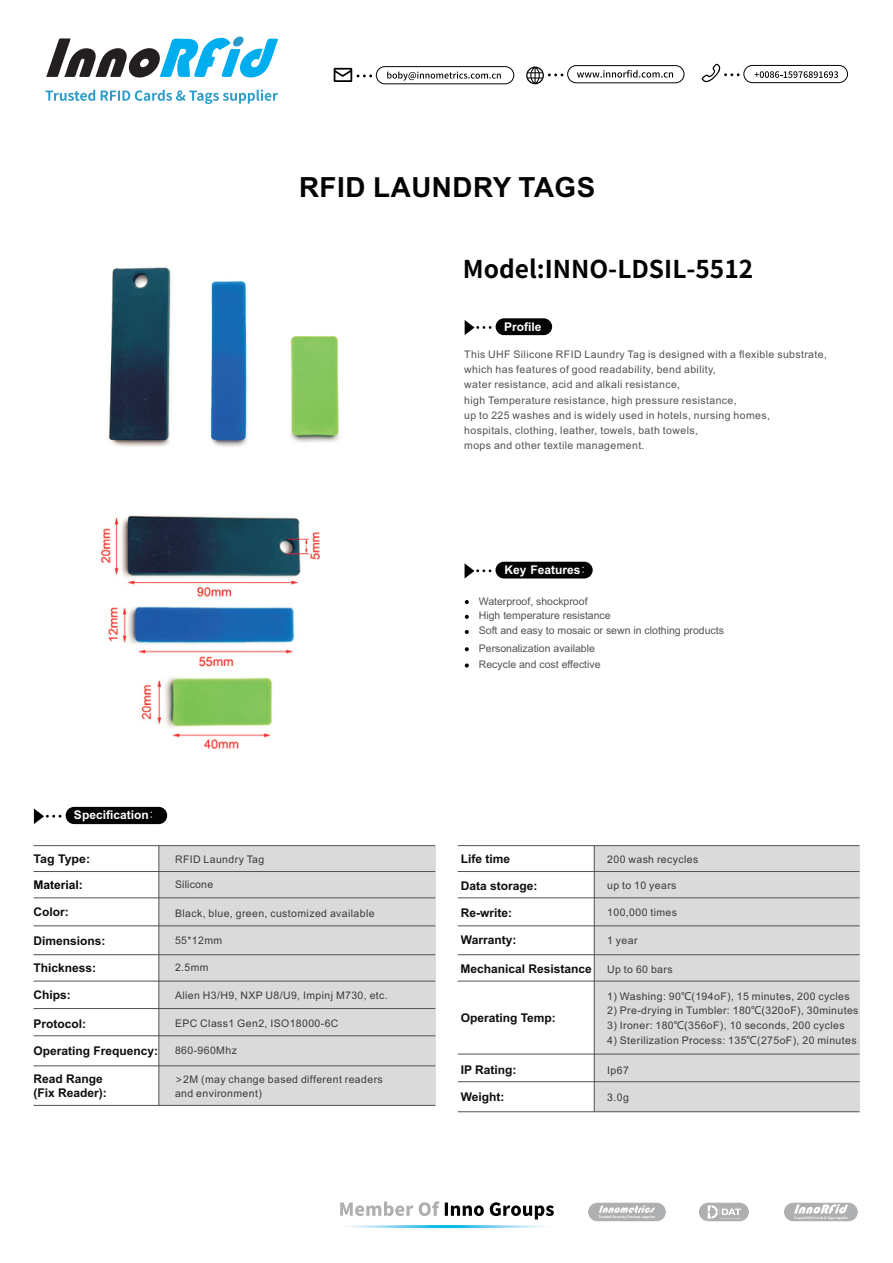
<style>
.page{position:relative;width:893px;height:1263px;background:#fff}
.page>*{position:absolute;margin:0;border:0;box-sizing:border-box;transform-origin:0 0}
.t1{font:700 27.75px "Arial";letter-spacing:.02em;color:#030303}
.t2{font:700 24.45px "Source Han Sans CN";color:#030303}
.t3{font:700 12px/14.2px "Arial";color:#0f0e0e}
.t4{font:700 12px "Arial";color:#fff}
.t5{font:700 12px "Arial";color:#030303}
.t6{font:10.5px/14.1px "Arial";letter-spacing:.04em;color:#3a3b3b}
.t7{font:10.5px/15.1px "Arial";letter-spacing:.04em;color:#515254}
.t8{font:10.5px/14.4px "Arial";color:#515254}
.t9{font:10.5px "Arial";letter-spacing:.02em;color:#3a3b3b}
.s1{font-family:"Batang";font-weight:400}
.s2{font-family:"Microsoft Ya Hei"}
</style>
<div class="page">
<svg style="left:340px;top:1201px;width:73px;height:15px"></svg>
<svg style="left:419px;top:1201px;width:20px;height:15px"></svg>
<svg style="left:445px;top:1202px;width:39px;height:14px"></svg>
<svg style="left:490px;top:1202px;width:64px;height:17px"></svg>
<svg style="left:344px;top:1225px;width:204px;height:3px"></svg>
<div style="left:699px;top:1203px;width:50px;height:18px;background:#aeafb1;border-radius:9px"></div>
<svg style="left:708px;top:1205px;width:33px;height:14px"></svg>
<div style="left:784px;top:1203px;width:74px;height:18px;background:#aeafb1;border-radius:9px"></div>
<svg style="left:794px;top:1204px;width:54px;height:16px"></svg>
<div style="left:588px;top:1203px;width:78px;height:18px;background:#aeafb1;border-radius:9px"></div>
<svg style="left:598px;top:1205px;width:57px;height:14px"></svg>
<svg style="left:465px;top:320px;width:26px;height:15px"></svg>
<div style="left:496px;top:318px;width:56px;height:17px;background:#030303;border-radius:8px"></div>
<svg style="left:465px;top:563px;width:26px;height:15px"></svg>
<div style="left:495px;top:562px;width:98px;height:16px;background:#030303;border-radius:8px"></div>
<svg style="left:465px;top:600px;width:4px;height:4px"></svg>
<svg style="left:465px;top:615px;width:4px;height:4px"></svg>
<svg style="left:465px;top:647px;width:4px;height:4px"></svg>
<svg style="left:465px;top:663px;width:4px;height:4px"></svg>
<svg style="left:702px;top:63px;width:38px;height:19px"></svg>
<div style="left:743px;top:65px;width:105px;height:18px;border:1px solid #030303;border-radius:9px"></div>
<svg style="left:755px;top:71px;width:83px;height:7px"></svg>
<div style="left:376px;top:66px;width:138px;height:18px;border:1px solid #030303;border-radius:9px"></div>
<svg style="left:387px;top:72px;width:114px;height:9px"></svg>
<svg style="left:334px;top:68px;width:38px;height:14px"></svg>
<div style="left:567px;top:65px;width:117px;height:18px;border:1px solid #030303;border-radius:9px"></div>
<svg style="left:577px;top:70px;width:96px;height:8px"></svg>
<svg style="left:526px;top:67px;width:37px;height:17px"></svg>
<svg style="left:45px;top:90px;width:233px;height:14px"></svg>
<svg style="left:46px;top:37px;width:232px;height:41px"></svg>
<div style="left:233px;top:37px;width:10px;height:10px;background:#2b9bcb;border-radius:4px"></div>
<svg style="left:465px;top:630px;width:4px;height:4px"></svg>
<div style="left:594px;top:846px;width:265px;height:266px;background:#dbdada"></div>
<div style="left:159px;top:846px;width:276px;height:259px;background:#dbdada"></div>
<hr style="left:34px;top:845px;width:401px;height:1px;background:#515254">
<hr style="left:34px;top:871px;width:401px;height:1px;background:#515254">
<hr style="left:34px;top:897px;width:401px;height:1px;background:#515254">
<hr style="left:34px;top:925px;width:401px;height:1px;background:#515254">
<hr style="left:34px;top:954px;width:401px;height:1px;background:#515254">
<hr style="left:34px;top:1035px;width:401px;height:1px;background:#515254">
<hr style="left:34px;top:1065px;width:401px;height:1px;background:#515254">
<hr style="left:158px;top:846px;width:1px;height:259px;background:#515254">
<hr style="left:458px;top:845px;width:401px;height:1px;background:#515254">
<hr style="left:458px;top:897px;width:401px;height:1px;background:#515254">
<hr style="left:458px;top:925px;width:401px;height:1px;background:#515254">
<hr style="left:594px;top:846px;width:1px;height:266px;background:#515254">
<svg style="left:34px;top:808px;width:27px;height:16px"></svg>
<div style="left:66px;top:807px;width:101px;height:17px;background:#030303;border-radius:8px"></div>
<hr style="left:458px;top:871px;width:401px;height:1px;background:#515254">
<hr style="left:34px;top:981px;width:401px;height:1px;background:#515254">
<hr style="left:34px;top:1008px;width:401px;height:1px;background:#515254">
<hr style="left:34px;top:1105px;width:401px;height:1px;background:#515254">
<hr style="left:458px;top:954px;width:401px;height:1px;background:#515254">
<hr style="left:458px;top:1054px;width:401px;height:1px;background:#515254">
<hr style="left:458px;top:981px;width:401px;height:1px;background:#515254">
<hr style="left:458px;top:1081px;width:401px;height:1px;background:#515254">
<hr style="left:458px;top:1111px;width:401px;height:1px;background:#515254">
<img style="left:108px;top:267px;width:232px;height:180px">
<img style="left:100px;top:515px;width:220px;height:234px">
<h1 class="t1" style="left:299px;top:176px;width:298px">RFID LAUNDRY TAGS</h1>
<h2 class="t2" style="left:463px;top:256px;width:292px">Model:INNO-LDSIL-5512</h2>
<p class="t4" style="left:504px;top:322px;width:39px">Profile</p>
<p class="t7" style="left:464px;top:348px;width:364px">This UHF Silicone RFID Laundry Tag is designed with a flexible substrate, which has features of good readability, bend ability,<br>water resistance, acid and alkali resistance,<br>high Temperature resistance, high pressure resistance,<br>up to 225 washes and is widely used in hotels, nursing homes,<br>hospitals, clothing, leather, towels, bath towels,<br>mops and other textile management.</p>
<p class="t4" style="left:74px;top:810px;width:81px">Specification<span class="s1">:</span></p>
<p class="t3" style="left:34px;top:852px;width:58px">Tag Type:</p>
<p class="t6" style="left:175px;top:854px;width:91px">RFID Laundry Tag</p>
<p class="t5" style="left:34px;top:880px;width:51px">Material:</p>
<p class="t9" style="left:175px;top:881px;width:40px">Silicone</p>
<p class="t3" style="left:34px;top:906px;width:37px">Color:</p>
<p class="t6" style="left:175px;top:907px;width:201px">Black, blue, green, customized available</p>
<p class="t3" style="left:34px;top:934px;width:74px">Dimensions:</p>
<p class="t3" style="left:34px;top:962px;width:64px">Thickness:</p>
<p class="t6" style="left:175px;top:934px;width:49px">55*12mm</p>
<p class="t6" style="left:175px;top:961px;width:35px">2.5mm</p>
<p class="t3" style="left:34px;top:989px;width:39px">Chips:</p>
<p class="t6" style="left:175px;top:989px;width:214px">Alien H3/H9, NXP U8/U9, Impinj M730, etc.</p>
<p class="t3" style="left:34px;top:1017px;width:54px">Protocol:</p>
<p class="t6" style="left:175px;top:1017px;width:165px">EPC Class1 Gen2, ISO18000-6C</p>
<p class="t3" style="left:34px;top:1044px;width:126px">Operating Frequency:</p>
<p class="t3" style="left:34px;top:1073px;width:75px">Read Range (Fix Reader):</p>
<p class="t6" style="left:175px;top:1044px;width:63px">860-960Mhz</p>
<p class="t6" style="left:175px;top:1073px;width:209px"><span class="s2">&gt;</span>2M (may change based different readers and environment)</p>
<p class="t4" style="left:504px;top:565px;width:82px">Key Features<span class="s1">:</span></p>
<p class="t8" style="left:479px;top:595px;width:133px">Waterproof, shockproof<br>High temperature resistance</p>
<p class="t8" style="left:479px;top:642px;width:123px;line-height:15.5px">Personalization available<br>Recycle and cost effective</p>
<p class="t8" style="left:479px;top:624px;width:247px">Soft and easy to mosaic or sewn in clothing products</p>
<p class="t3" style="left:461px;top:853px;width:51px">Life time</p>
<p class="t3" style="left:461px;top:880px;width:78px">Data storage:</p>
<p class="t6" style="left:607px;top:879px;width:71px">up to 10 years</p>
<p class="t6" style="left:607px;top:853px;width:93px">200 wash recycles</p>
<p class="t3" style="left:461px;top:906px;width:53px">Re-write:</p>
<p class="t6" style="left:607px;top:906px;width:71px">100,000 times</p>
<p class="t3" style="left:461px;top:934px;width:57px">Warranty:</p>
<p class="t6" style="left:607px;top:934px;width:32px">1 year</p>
<p class="t3" style="left:460px;top:963px;width:133px">Mechanical Resistance</p>
<p class="t6" style="left:607px;top:964px;width:67px">Up to 60 bars</p>
<p class="t3" style="left:461px;top:1012px;width:97px">Operating Temp:</p>
<p class="t6" style="left:607px;top:990px;width:244px">1) Washing: 90<span class="s2">℃</span>(194οF), 15 minutes, 200 cycles</p>
<p class="t6" style="left:607px;top:1005px;width:253px">2) Pre-drying in Tumbler: 180<span class="s2">℃</span>(320οF), 30minutes</p>
<p class="t6" style="left:607px;top:1019px;width:239px">3) Ironer: 180<span class="s2">℃</span>(356οF), 10 seconds, 200 cycles</p>
<p class="t6" style="left:607px;top:1034px;width:251px">4) Sterilization Process: 135<span class="s2">℃</span>(275οF), 20 minutes</p>
<p class="t3" style="left:461px;top:1064px;width:57px">IP Rating:</p>
<p class="t6" style="left:607px;top:1064px;width:23px">Ip67</p>
<p class="t3" style="left:461px;top:1091px;width:45px">Weight:</p>
<p class="t6" style="left:607px;top:1091px;width:23px">3.0g</p>
</div>
